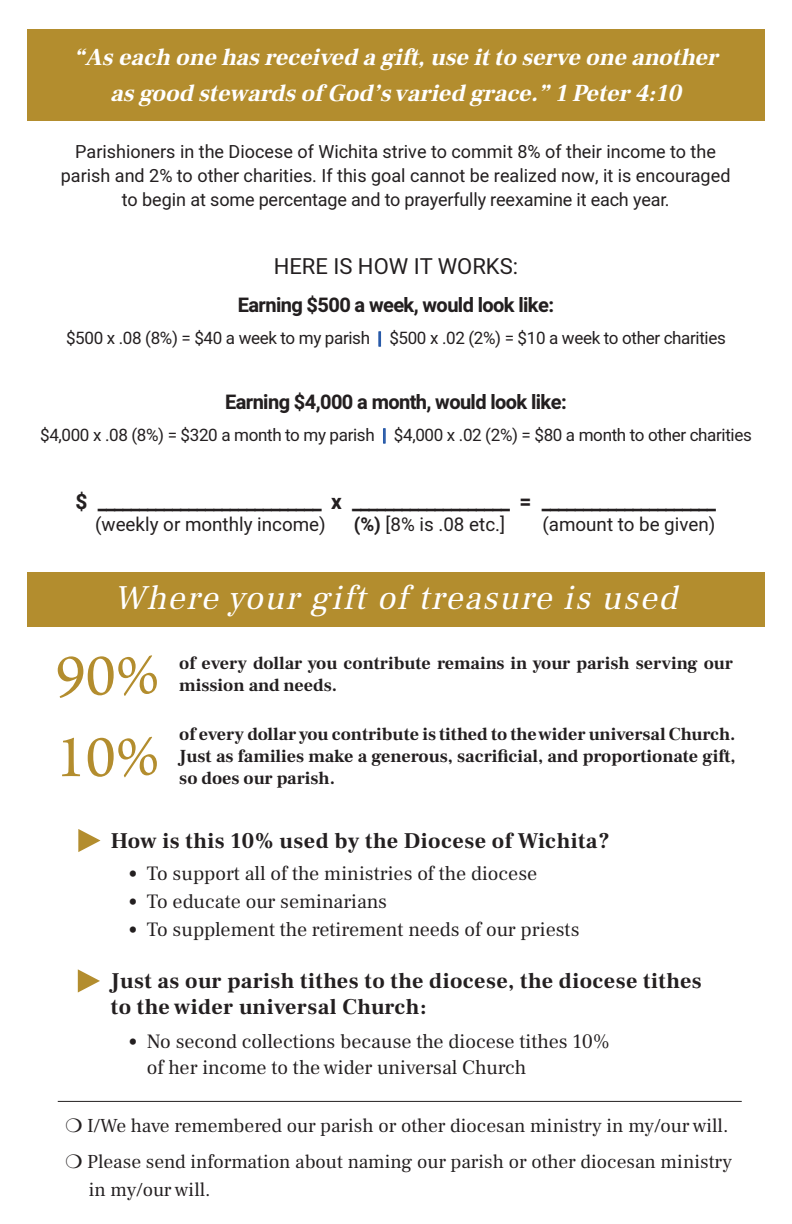
<style>
.page{position:relative;width:792px;height:1224px;background:#fff}
.page>*{position:absolute;margin:0;border:0;box-sizing:border-box;transform-origin:0 0}
.t1{font:63px "Arno Pro";color:#b38d2e}
.t2{font:italic 34px "Frank Ruhl Libre";color:#fff}
.t3{font:italic 700 24px/36px "Frank Ruhl Libre";color:#fff;text-align:center}
.t4{font:700 22px/26px "Frank Ruhl Libre";letter-spacing:.02em;color:#231f20}
.t5{font:22px "Heebo";color:#231f20}
.t6{font:700 20.8px "Heebo";color:#231f20}
.t7{font:20px/26px "Frank Ruhl Libre";color:#231f20}
.t8{font:700 20px "Heebo";letter-spacing:-.03em;color:#231f20}
.t9{font:19.4px/35.8px "Frank Ruhl Libre";color:#231f20}
.t10{font:18.8px "Heebo";color:#231f20}
.t11{font:700 18px/21.6px "Frank Ruhl Libre";color:#231f20;text-align:justify}
.t12{font:18px/24px "Heebo";color:#231f20;text-align:center}
.t13{font:17px "Heebo";letter-spacing:-.02em;color:#231f20}
.s1{font-weight:900;color:#2356a6}
.s2{font-weight:700}
</style>
<div class="page">
<div style="left:27px;top:573px;width:738px;height:54px;background:#b38d2e"></div>
<hr style="left:58px;top:1101px;width:684px;height:1px;background:#231f20">
<svg style="left:78px;top:829px;width:23px;height:23px"></svg>
<svg style="left:78px;top:969px;width:22px;height:24px"></svg>
<div style="left:378px;top:331px;width:3px;height:16px;border:1px solid #2356a6"></div>
<div style="left:383px;top:428px;width:3px;height:16px;border:1px solid #2356a6"></div>
<div style="left:27px;top:29px;width:738px;height:91px;background:#b38d2e"></div>
<h3 class="t3" style="left:74px;top:39px;width:652px">“Aseach one hasreceived a gift,use itto serve one another asgood stewardsof God’svaried grace.”1Peter4:10</h3>
<p class="t12" style="left:61px;top:139px;width:671px">Parishioners in the Diocese of Wichita strive to commit 8% of their income to the parish and 2% to other charities. If this goal cannot be realized now, it is encouraged to begin at some percentage and to prayerfully reexamine it each year.</p>
<p class="t5" style="left:274px;top:251px;width:102px">Here is how</p>
<p class="t5" style="left:414px;top:251px;width:106px">it wo rks:</p>
<p class="t8" style="left:238px;top:291px;width:318px">Earning $500 a week, would look like:</p>
<p class="t13" style="left:66px;top:326px;width:661px">$500 x .08 (8%) = $40 a week to my parish <span class="s1">|</span> $500 x .02 (2%) = $10 a week to other charities</p>
<p class="t8" style="left:225px;top:388px;width:343px">Earning $4,000 a month, would look like:</p>
<p class="t13" style="left:40px;top:423px;width:713px">$4,000 x .08 (8%) = $320 a month to my parish <span class="s1">|</span> $4,000 x .02 (2%) = $80 a month to other charities</p>
<p class="t6" style="left:75px;top:487px;width:642px">$ ___________________________ x ___________________ = _____________________</p>
<p class="t10" style="left:95px;top:511px;width:232px">(weekly or monthly income)</p>
<p class="t10" style="left:354px;top:511px;width:153px"><span class="s2">(%)</span> [8% is .08 etc.]</p>
<p class="t10" style="left:542px;top:511px;width:175px">(amount to be given)</p>
<h2 class="t2" style="left:114px;top:577px;width:574px">Where your gift of treasure is used</h2>
<h1 class="t1" style="left:56px;top:640px;width:105px">90%</h1>
<p class="t11" style="left:179px;top:653px;width:555px">of every dollar you contribute remains in your parish serving our</p>
<p class="t11" style="left:179px;top:674px;width:159px">mission and needs.</p>
<h1 class="t1" style="left:56px;top:721px;width:105px">10%</h1>
<p class="t11" style="left:179px;top:724px;width:558px">of every dollar you contribute is tithed to the wider universal Church.<br>Just as families make a generous, sacrificial, and proportionate gift, so does our parish.</p>
<p class="t4" style="left:111px;top:829px;width:500px">How is this 10% used by the Diocese of Wichita?</p>
<p class="t7" style="left:129px;top:861px;width:410px">• To support all of the ministries of the diocese</p>
<p class="t7" style="left:129px;top:889px;width:260px">• To educate our seminarians</p>
<p class="t7" style="left:129px;top:917px;width:452px">• To supplement the retirement needs of our priests</p>
<p class="t4" style="left:111px;top:969px;width:592px">Just as our parish tithes to the diocese, the diocese tithes to the wider universal Church:</p>
<p class="t7" style="left:147px;top:1029px;width:465px;text-indent:-18px">• No second collections because the diocese tithes 10% of her income to the wider universal Church</p>
<p class="t9" style="left:87px;top:1107px;width:647px">I/We have remembered our parish or other diocesan ministry in my/our will.<br>Please send information about naming our parish or other diocesan ministry</p>
<p class="t9" style="left:89px;top:1171px;width:123px">in my/our will.</p>
</div>
